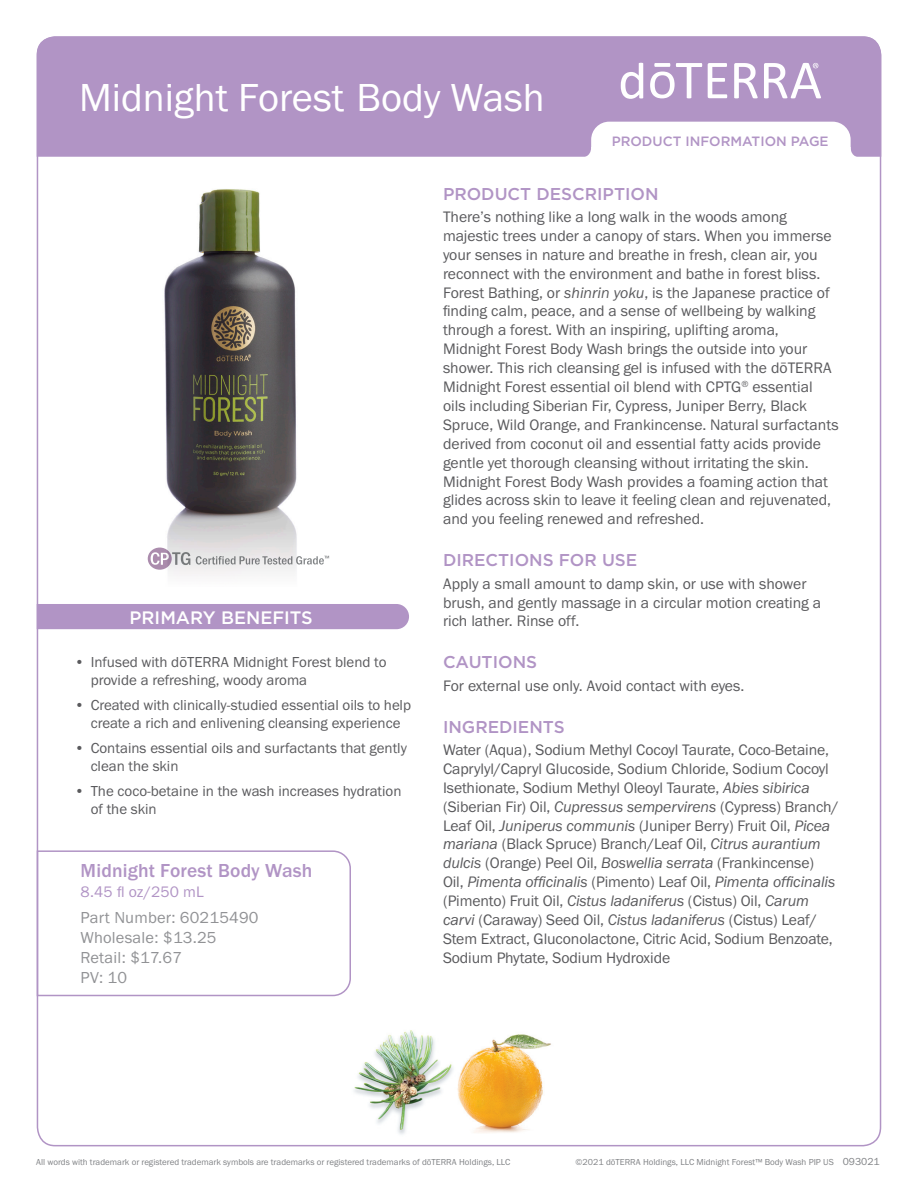
<style>
.page{position:relative;width:918px;height:1188px;background:#fff}
.page>*{position:absolute;margin:0;border:0;box-sizing:border-box;transform-origin:0 0}
.Main_H1{font:40.5px "Franklin Gothic URW Boo";color:#fff}
.Tag_H1{font:500 19.5px "Franklin Gothic URW";letter-spacing:.01em;color:#b194c5}
.t1{font:500 18px "Gotham";color:#fff}
.Purple_Headers{font:500 17.1px "Gotham";color:#b194c5}
.Tag_details{font:16.5px "Franklin Gothic URW Boo";letter-spacing:.01em;color:#919295}
.Body{font:15.75px/18.9px "Franklin Gothic URW Boo";color:#5a5a5d}
.Tag_H1-2{font:15.75px "Franklin Gothic URW Boo";letter-spacing:.01em;color:#b194c5}
.t2{font:15px/18px "Franklin Gothic URW Boo";color:#5a5a5d}
.t3{font:500 13.5px "Gotham";color:#b194c5}
.t4{font:9px "Franklin Gothic URW Boo";color:#808285}
.s1{font-family:"Franklin Gothic URW Boo Ita"}
.s2{font-size:10.5px}
</style>
<div class="page">
<div style="left:37px;top:36px;width:844px;height:121px;background:#b194c5"></div>
<svg style="left:734px;top:63px;width:24px;height:35px"></svg>
<svg style="left:708px;top:63px;width:19px;height:35px"></svg>
<svg style="left:650px;top:63px;width:52px;height:35px"></svg>
<svg style="left:621px;top:63px;width:22px;height:36px"></svg>
<svg style="left:764px;top:63px;width:57px;height:35px"></svg>
<svg style="left:581px;top:122px;width:280px;height:35px"></svg>
<div style="left:37px;top:604px;width:372px;height:25px;background:#b194c5"></div>
<svg style="left:36px;top:850px;width:315px;height:147px"></svg>
<img style="left:147px;top:189px;width:183px;height:387px">
<img style="left:354px;top:1030px;width:96px;height:105px">
<img style="left:450px;top:1034px;width:101px;height:99px">
<p class="Main_H1" style="left:79px;top:73px;width:467px">Midnight Forest Body Wash</p>
<p class="t3" style="left:612px;top:132px;width:218px">PRODUCT INFORMATION PAGE</p>
<p class="t1" style="left:130px;top:606px;width:185px">PRIMARY BENEFITS</p>
<p class="t2" style="left:91px;top:653px;width:297px;text-indent:-16px">• Infused with dōTERRA Midnight Forest blend to provide a refreshing, woody aroma</p>
<p class="t2" style="left:75px;top:696px;width:338px;text-align:center">• Created with clinically-studied essential oils to help create a rich and enlivening cleansing experience</p>
<p class="t2" style="left:91px;top:739px;width:318px;text-indent:-16px">• Contains essential oils and surfactants that gently clean the skin</p>
<p class="t2" style="left:91px;top:781px;width:312px;text-indent:-16px">• The coco-betaine in the wash increases hydration of the skin</p>
<p class="Tag_H1" style="left:81px;top:859px;width:233px">Midnight Forest Body Wash</p>
<p class="Tag_H1-2" style="left:81px;top:882px;width:125px">8.45 fl oz/250 mL</p>
<p class="Tag_details" style="left:81px;top:907px;width:179px">Part Number: 60215490</p>
<p class="Tag_details" style="left:81px;top:927px;width:137px">Wholesale: $13.25</p>
<p class="Tag_details" style="left:81px;top:947px;width:103px">Retail: $17.67</p>
<p class="Tag_details" style="left:81px;top:967px;width:48px">PV: 10</p>
<p class="Purple_Headers" style="left:443px;top:182px;width:217px">PRODUCT DESCRIPTION</p>
<p class="Body" style="left:443px;top:207px;width:397px">There’s nothing like a long walk in the woods among majestic trees under a canopy of stars. When you immerse your senses in nature and breathe in fresh, clean air, you reconnect with the environment and bathe in forest bliss.<br>Forest Bathing, or <span class="s1">shinrin yoku</span>, is the Japanese practice of finding calm, peace, and a sense of wellbeing by walking through a forest. With an inspiring, uplifting aroma, Midnight Forest Body Wash brings the outside into your shower. This rich cleansing gel is infused with the dōTERRA Midnight Forest essential oil blend with CPTG<sup>®</sup> essential oils including Siberian Fir, Cypress, Juniper Berry, Black Spruce, Wild Orange, and Frankincense. Natural surfactants derived from coconut oil and essential fatty acids provide gentle yet thorough cleansing without irritating the skin.<br>Midnight Forest Body Wash provides a foaming action that glides across skin to leave it feeling clean and rejuvenated, and you feeling renewed and refreshed.</p>
<p class="Purple_Headers" style="left:443px;top:549px;width:196px">DIRECTIONS FOR USE</p>
<p class="Body" style="left:443px;top:574px;width:380px">Apply a small amount to damp skin, or use with shower brush, and gently massage in a circular motion creating a rich lather. Rinse off.</p>
<p class="Purple_Headers" style="left:443px;top:651px;width:96px">CAUTIONS</p>
<p class="Body" style="left:443px;top:676px;width:303px">For external use only. Avoid contact with eyes.</p>
<p class="Purple_Headers" style="left:443px;top:715px;width:123px">INGREDIENTS</p>
<p class="Body" style="left:443px;top:740px;width:397px">Water (Aqua), Sodium Methyl Cocoyl Taurate, Coco-Betaine, Caprylyl/Capryl Glucoside, Sodium Chloride, Sodium Cocoyl Isethionate, Sodium Methyl Oleoyl Taurate, <span class="s1">Abies sibirica </span>(Siberian Fir) Oil, <span class="s1">Cupressus sempervirens</span> (Cypress) Branch/ Leaf Oil, <span class="s1">Juniperus communis</span> (Juniper Berry) Fruit Oil, <span class="s1">Picea mariana</span> (Black Spruce) Branch/Leaf Oil, <span class="s1">Citrus aurantium dulcis</span> (Orange) Peel Oil, <span class="s1">Boswellia serrata</span> (Frankincense)<br>Oil, <span class="s1">Pimenta officinalis</span> (Pimento) Leaf Oil, <span class="s1">Pimenta officinalis </span>(Pimento) Fruit Oil, <span class="s1">Cistus ladaniferus</span> (Cistus) Oil, <span class="s1">Carum carvi</span> (Caraway) Seed Oil, <span class="s1">Cistus ladaniferus</span> (Cistus) Leaf/ Stem Extract, Gluconolactone, Citric Acid, Sodium Benzoate, Sodium Phytate, Sodium Hydroxide</p>
<p class="t4" style="left:36px;top:1156px;width:476px">All words with trademark or registered trademark symbols are trademarks or registered trademarks of dōTERRA Holdings, LLC</p>
<p class="t4" style="left:576px;top:1156px;width:306px">©2021 dōTERRA Holdings, LLC Midnight Forest™ Body Wash PIP US <span class="s2">093021</span></p>
</div>
